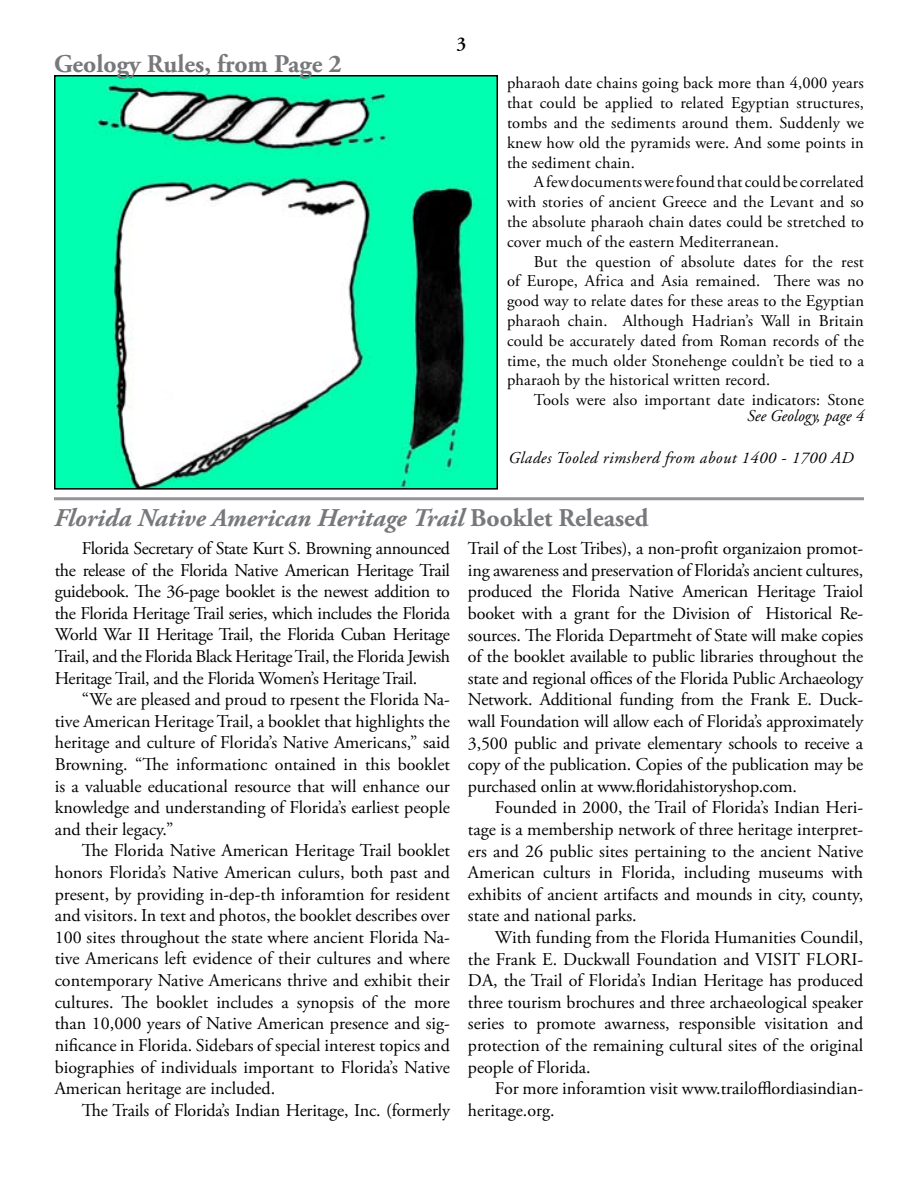
<style>
.page{position:relative;width:918px;height:1188px;background:#fff}
.page>*{position:absolute;margin:0;border:0;box-sizing:border-box;transform-origin:0 0}
.t1{font:italic 700 25.5px "Adobe Garamond Pro";color:#77787b}
.t2{font:700 25.5px "Adobe Garamond Pro";color:#77787b}
.t3{font:600 19.5px "Adobe Garamond";color:#000}
.t4{font:18px/21.6px "Adobe Garamond Pro";color:#000;text-align:justify}
.t5{font:16.5px/19.8px "Adobe Garamond Pro";letter-spacing:.01em;color:#000;text-align:justify}
.t6{font:italic 16.5px "Adobe Garamond";letter-spacing:.03em;color:#000}
.t7{font:italic 16.5px "Adobe Garamond Pro";color:#000}
.s1{font-style:normal}
</style>
<div class="page">
<hr style="left:54px;top:497px;width:810px;height:3px;background:#939598">
<img style="left:57px;top:78px;width:438px;height:409px">
<div style="left:54px;top:75px;width:444px;height:415px;border:2px solid #000"></div>
<h1 class="t2" style="left:54px;top:50px;width:289px">Geology Rules, from Page 2</h1>
<p class="t3" style="left:456px;top:33px;width:11px">3</p>
<p class="t5" style="left:507px;top:74px;width:359px">pharaoh date chains going back more than 4,000 years that could be applied to related Egyptian structures, tombs and the sediments around them. Suddenly we knew how old the pyramids were. And some points in the sediment chain.</p>
<p class="t5" style="left:507px;top:173px;width:358px;text-indent:27px">A few documents were found that could be correlated with stories of ancient Greece and the Levant and so the absolute pharaoh chain dates could be stretched to cover much of the eastern Mediterranean.</p>
<p class="t5" style="left:507px;top:252px;width:359px;text-indent:27px">But the question of absolute dates for the rest of Europe, Africa and Asia remained. There was no good way to relate dates for these areas to the Egyptian pharaoh chain. Although Hadrian’s Wall in Britain could be accurately dated from Roman records of the time, the much older Stonehenge couldn’t be tied to a pharaoh by the historical written record.</p>
<p class="t5" style="left:534px;top:391px;width:331px">Tools were also important date indicators: Stone</p>
<p class="t7" style="left:747px;top:406px;width:118px">See Geology, page 4</p>
<p class="t6" style="left:508px;top:449px;width:347px">Glades Tooled rimsherd from about 1400 - 1700 AD</p>
<h1 class="t1" style="left:54px;top:503px;width:596px">Florida Native American Heritage Trail <span class="s1">Booklet Released</span></h1>
<p class="t4" style="left:55px;top:538px;width:397px;text-indent:27px">Florida Secretary of State Kurt S. Browning announced the release of the Florida Native American Heritage Trail guidebook. The 36-page booklet is the newest addition to the Florida Heritage Trail series, which includes the Florida World War II Heritage Trail, the Florida Cuban Heritage Trail, and the Florida Black Heritage Trail, the Florida Jewish Heritage Trail, and the Florida Women’s Heritage Trail.</p>
<p class="t4" style="left:55px;top:689px;width:397px;text-indent:27px">“We are pleased and proud to rpesent the Florida Na&shy;tive American Heritage Trail, a booklet that highlights the heritage and culture of Florida’s Native Americans,” said Browning. “The informationc ontained in this booklet is a valuable educational resource that will enhance our knowledge and understanding of Florida’s earliest people and their legacy.”</p>
<p class="t4" style="left:55px;top:841px;width:397px;text-indent:27px">The Florida Native American Heritage Trail booklet honors Florida’s Native American culurs, both past and present, by providing in-dep-th inforamtion for resident and visitors. In text and photos, the booklet describes over 100 sites throughout the state where ancient Florida Na&shy;tive Americans left evidence of their cultures and where contemporary Native Americans thrive and exhibit their cultures. The booklet includes a synopsis of the more than 10,000 years of Native American presence and sig&shy;nificance in Florida. Sidebars of special interest topics and biographies of individuals important to Florida’s Native American heritage are included.</p>
<p class="t4" style="left:82px;top:1100px;width:370px">The Trails of Florida’s Indian Heritage, Inc. (formerly</p>
<p class="t4" style="left:468px;top:538px;width:397px">Trail of the Lost Tribes), a non-profit organizaion promot&shy;ing awareness and preservation of Florida’s ancient cultures, produced the Florida Native American Heritage Traiol booket with a grant for the Division of Historical Re&shy;sources. The Florida Departmeht of State will make copies of the booklet available to public libraries throughout the state and regional offices of the Florida Public Archaeology Network. Additional funding from the Frank E. Duck&shy;wall Foundation will allow each of Florida’s approximately 3,500 public and private elementary schools to receive a copy of the publication. Copies of the publication may be purchased onlin at www.floridahistoryshop.com.</p>
<p class="t4" style="left:468px;top:797px;width:397px;text-indent:27px">Founded in 2000, the Trail of Florida’s Indian Heri&shy;tage is a membership network of three heritage interpret&shy;ers and 26 public sites pertaining to the ancient Native American culturs in Florida, including museums with exhibits of ancient artifacts and mounds in city, county, state and national parks.</p>
<p class="t4" style="left:468px;top:927px;width:397px;text-indent:27px">With funding from the Florida Humanities Coundil, the Frank E. Duckwall Foundation and VISIT FLORI-DA, the Trail of Florida’s Indian Heritage has produced three tourism brochures and three archaeological speaker series to promote awarness, responsible visitation and protection of the remaining cultural sites of the original people of Florida.</p>
<p class="t4" style="left:468px;top:1078px;width:397px;text-indent:27px">For more inforamtion visit www.trailofflordiasindian&shy;heritage.org.</p>
</div>
